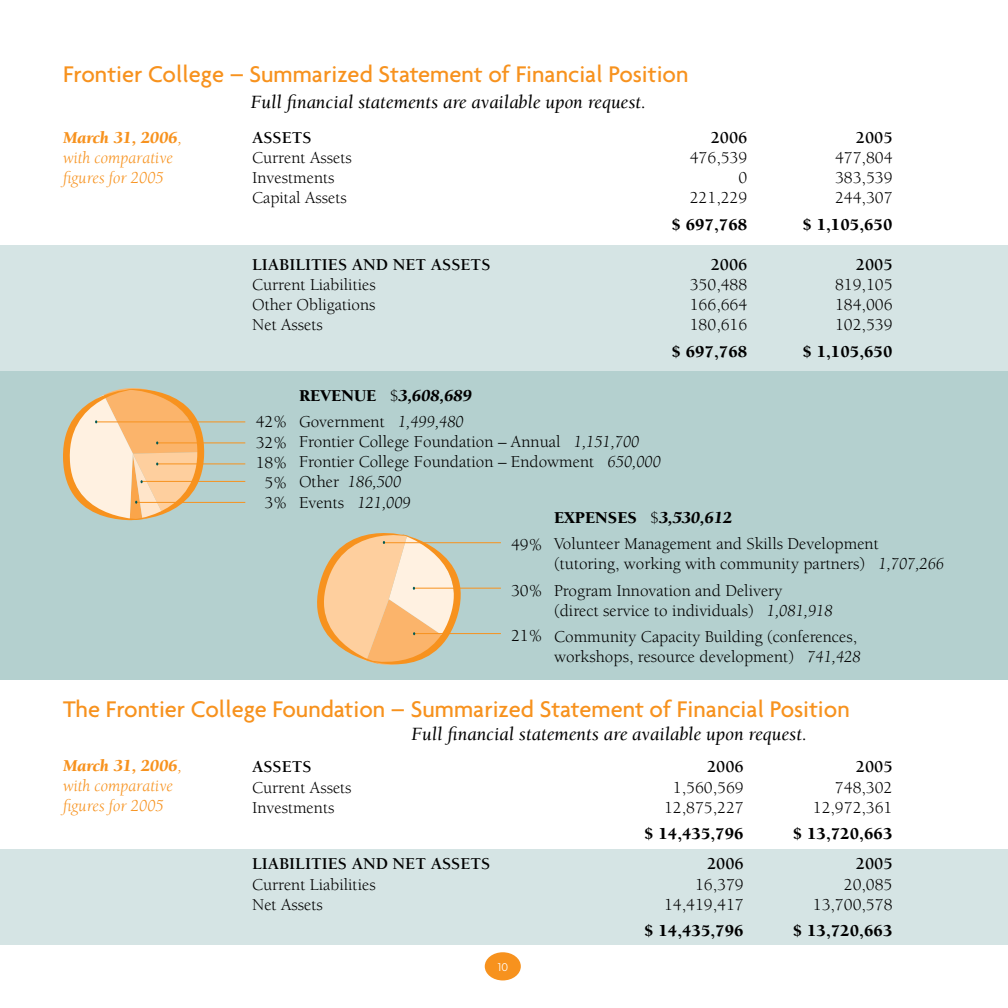
<style>
.page{position:relative;width:1008px;height:1008px;background:#fff}
.page>*{position:absolute;margin:0;border:0;box-sizing:border-box;transform-origin:0 0}
.t1{font:500 24.5px "Agenda";color:#f7921e}
.t2{font:italic 19.25px "Berkeley";color:#000}
.t3{font:17.15px/20.1px "Berkeley";color:#000}
.t4{font:700 17.15px "Berkeley";color:#000}
.t5{font:italic 17.15px/20.1px "Berkeley";color:#f7921e}
.t6{font:900 17.15px "Berkeley";color:#000}
.t7{font:300 12.25px "Agenda";color:#fff}
.s1{font-weight:900}
.s2{font-weight:900;font-style:italic}
.s3{font-style:italic}
</style>
<div class="page">
<div style="left:0;top:849px;width:1008px;height:96px;background:#d5e4e4"></div>
<div style="left:0;top:245px;width:1008px;height:128px;background:#d5e4e4"></div>
<div style="left:0;top:371px;width:1008px;height:309px;background:#b4d0cf"></div>
<div style="left:485px;top:952px;width:36px;height:28px;background:#f7921e;border-radius:50%"></div>
<hr style="left:96px;top:421px;width:149px;height:1px;background:#f7921e">
<hr style="left:157px;top:442px;width:88px;height:1px;background:#f7921e">
<hr style="left:157px;top:463px;width:88px;height:1px;background:#f7921e">
<hr style="left:141px;top:481px;width:104px;height:1px;background:#f7921e">
<hr style="left:136px;top:502px;width:109px;height:1px;background:#f7921e">
<svg style="left:63px;top:388px;width:143px;height:133px"></svg>
<hr style="left:383px;top:542px;width:118px;height:1px;background:#f7921e">
<hr style="left:414px;top:588px;width:87px;height:1px;background:#f7921e">
<hr style="left:414px;top:633px;width:87px;height:1px;background:#f7921e">
<svg style="left:317px;top:533px;width:163px;height:132px"></svg>
<h1 class="t1" style="left:63px;top:59px;width:627px">Frontier College – Summarized Statement of Financial Position</h1>
<p class="t2" style="left:251px;top:91px;width:397px">Full financial statements are available upon request.</p>
<p class="t5" style="left:63px;top:128px;width:120px"><span class="s1">March 31, 2006</span>, with comparative figures for 2005</p>
<p class="t4" style="left:252px;top:129px;width:61px">ASSETS</p>
<p class="t4" style="left:711px;top:129px;width:38px">2006</p>
<p class="t4" style="left:856px;top:129px;width:38px">2005</p>
<p class="t3" style="left:252px;top:148px;width:101px">Current Assets</p>
<p class="t3" style="left:690px;top:148px;width:59px">476,539</p>
<p class="t3" style="left:835px;top:148px;width:59px">477,804</p>
<p class="t3" style="left:252px;top:168px;width:84px">Investments</p>
<p class="t3" style="left:738px;top:168px;width:10px">0</p>
<p class="t3" style="left:835px;top:168px;width:59px">383,539</p>
<p class="t3" style="left:252px;top:188px;width:96px">Capital Assets</p>
<p class="t3" style="left:690px;top:188px;width:59px">221,229</p>
<p class="t3" style="left:835px;top:188px;width:59px">244,307</p>
<p class="t6" style="left:671px;top:215px;width:77px">$ 697,768</p>
<p class="t6" style="left:802px;top:215px;width:92px">$ 1,105,650</p>
<p class="t4" style="left:252px;top:255px;width:240px">LIABILITIES AND NET ASSETS</p>
<p class="t4" style="left:711px;top:255px;width:38px">2006</p>
<p class="t4" style="left:856px;top:255px;width:38px">2005</p>
<p class="t3" style="left:252px;top:275px;width:125px">Current Liabilities</p>
<p class="t3" style="left:690px;top:275px;width:59px">350,488</p>
<p class="t3" style="left:835px;top:275px;width:59px">819,105</p>
<p class="t3" style="left:252px;top:295px;width:125px">Other Obligations</p>
<p class="t3" style="left:690px;top:295px;width:59px">166,664</p>
<p class="t3" style="left:835px;top:295px;width:59px">184,006</p>
<p class="t3" style="left:252px;top:315px;width:72px">Net Assets</p>
<p class="t3" style="left:690px;top:315px;width:59px">180,616</p>
<p class="t3" style="left:835px;top:315px;width:59px">102,539</p>
<p class="t6" style="left:671px;top:342px;width:77px">$ 697,768</p>
<p class="t6" style="left:802px;top:342px;width:92px">$ 1,105,650</p>
<p class="t3" style="left:256px;top:412px;width:33px;text-align:center">42%<br>32%<br>18%<br>5%<br>3%</p>
<p class="t3" style="left:299px;top:383px;width:174px;line-height:26.2px"><span class="s1">REVENUE</span> $<span class="s2">3,608,689<br></span>Government <span class="s3">1,499,480</span></p>
<p class="t3" style="left:299px;top:432px;width:363px">Frontier College Foundation – Annual <span class="s3">1,151,700<br></span>Frontier College Foundation – Endowment <span class="s3">650,000<br></span>Other <span class="s3">186,500<br></span>Events <span class="s3">121,009</span></p>
<p class="t3" style="left:511px;top:535px;width:33px">49%</p>
<p class="t3" style="left:511px;top:581px;width:33px">30%</p>
<p class="t3" style="left:511px;top:626px;width:33px">21%</p>
<p class="t3" style="left:554px;top:505px;width:326px;line-height:26.2px"><span class="s1">EXPENSES</span> $<span class="s2">3,530,612<br></span>Volunteer Management and Skills Development</p>
<p class="t3" style="left:554px;top:551px;width:392px;line-height:26.2px">(tutoring, working with community partners) <span class="s3">1,707,266<br></span>Program Innovation and Delivery</p>
<p class="t3" style="left:554px;top:598px;width:305px;line-height:26.2px">(direct service to individuals) <span class="s3">1,081,918<br></span>Community Capacity Building (conferences,</p>
<p class="t3" style="left:554px;top:647px;width:308px">workshops, resource development) <span class="s3">741,428</span></p>
<h1 class="t1" style="left:63px;top:695px;width:788px">The Frontier College Foundation – Summarized Statement of Financial Position</h1>
<p class="t4" style="left:252px;top:757px;width:61px">ASSETS</p>
<p class="t4" style="left:707px;top:757px;width:38px">2006</p>
<p class="t4" style="left:856px;top:757px;width:38px">2005</p>
<p class="t3" style="left:252px;top:778px;width:101px">Current Assets</p>
<p class="t3" style="left:673px;top:778px;width:72px">1,560,569</p>
<p class="t3" style="left:835px;top:778px;width:59px">748,302</p>
<p class="t3" style="left:252px;top:798px;width:84px">Investments</p>
<p class="t3" style="left:664px;top:798px;width:81px">12,875,227</p>
<p class="t3" style="left:813px;top:798px;width:81px">12,972,361</p>
<p class="t6" style="left:644px;top:825px;width:101px">$ 14,435,796</p>
<p class="t6" style="left:793px;top:825px;width:101px">$ 13,720,663</p>
<p class="t4" style="left:252px;top:854px;width:240px">LIABILITIES AND NET ASSETS</p>
<p class="t4" style="left:707px;top:854px;width:38px">2006</p>
<p class="t4" style="left:856px;top:854px;width:38px">2005</p>
<p class="t3" style="left:252px;top:875px;width:125px">Current Liabilities</p>
<p class="t3" style="left:695px;top:875px;width:50px">16,379</p>
<p class="t3" style="left:844px;top:875px;width:50px">20,085</p>
<p class="t3" style="left:252px;top:895px;width:72px">Net Assets</p>
<p class="t3" style="left:664px;top:895px;width:81px">14,419,417</p>
<p class="t3" style="left:813px;top:895px;width:81px">13,700,578</p>
<p class="t6" style="left:644px;top:922px;width:101px">$ 14,435,796</p>
<p class="t6" style="left:793px;top:922px;width:101px">$ 13,720,663</p>
<p class="t2" style="left:412px;top:724px;width:397px">Full financial statements are available upon request.</p>
<p class="t5" style="left:63px;top:756px;width:120px"><span class="s1">March 31, 2006</span>, with comparative figures for 2005</p>
<p class="t7" style="left:498px;top:960px;width:12px">10</p>
</div>
